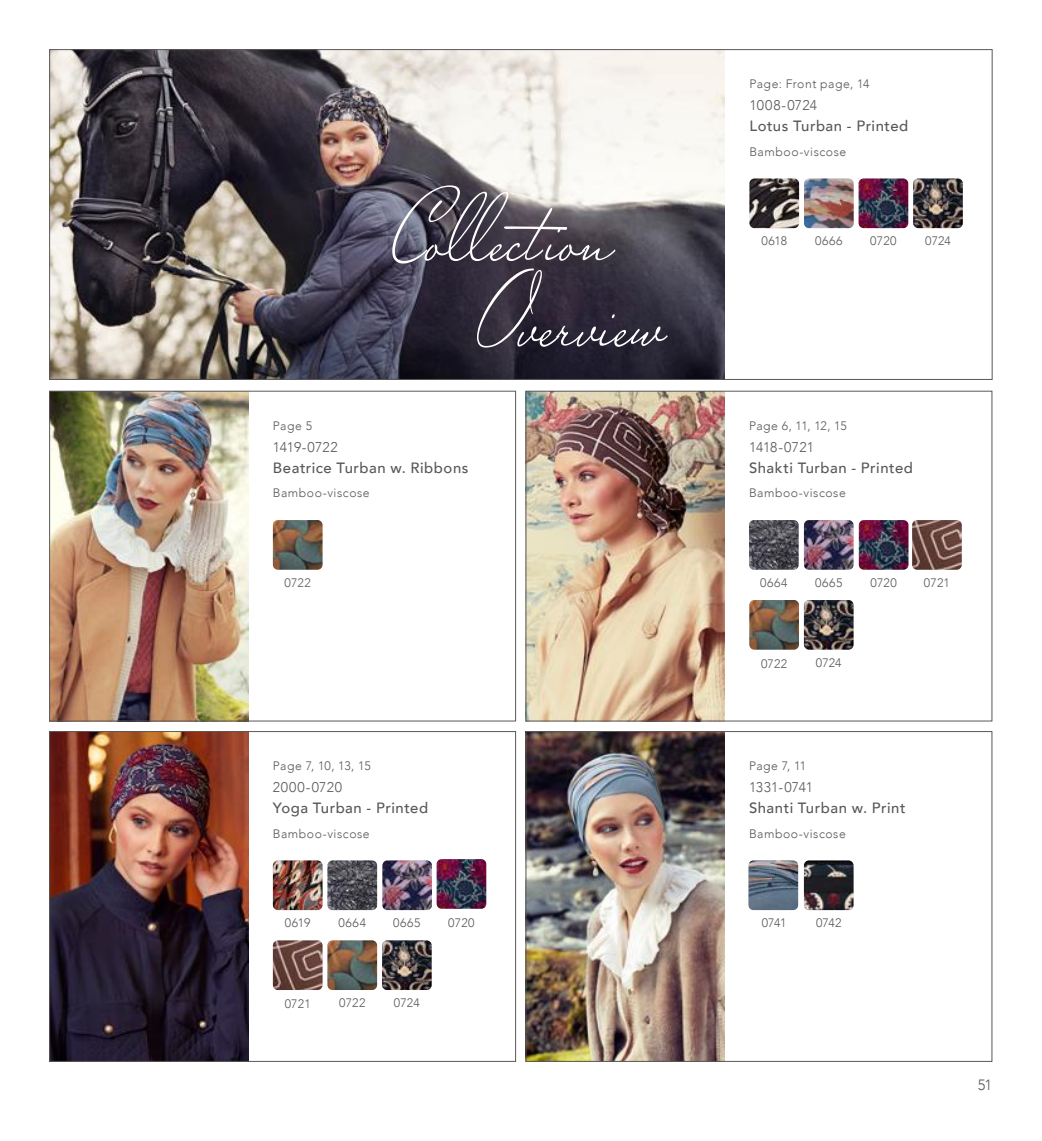
<style>
.page{position:relative;width:1042px;height:1141px;background:#fff}
.page>*{position:absolute;margin:0;border:0;box-sizing:border-box;transform-origin:0 0}
.t1{font:107.45px/85.8px "Mr Sheffield";letter-spacing:.005em;color:#fff;scale:.79 1}
.t2{font:500 14.88px "Avenir";letter-spacing:.035em;color:#5a5758}
.t3{font:300 14.88px "Avenir";color:#5a5758}
.t4{font:300 14px "Avenir";letter-spacing:.01em;color:#5a5758}
.t5{font:300 14px "Avenir";letter-spacing:.045em;color:#5a5758}
.t6{font:300 12.25px "Avenir";letter-spacing:.045em;color:#5a5758}
.t7{font:300 12.25px "Avenir";letter-spacing:.01em;color:#5a5758}
.t8{font:300 12.25px "Avenir";letter-spacing:.02em;color:#5a5758}
</style>
<div class="page">
<img style="left:528px;top:733px;width:196px;height:327px">
<img style="left:528px;top:393px;width:196px;height:326px">
<img style="left:51px;top:393px;width:197px;height:326px">
<img style="left:51px;top:733px;width:197px;height:327px">
<div style="left:526px;top:731px;width:466px;height:331px;border:1px solid #5a5758"></div>
<div style="left:526px;top:391px;width:466px;height:330px;border:1px solid #5a5758"></div>
<div style="left:49px;top:731px;width:467px;height:331px;border:1px solid #5a5758"></div>
<div style="left:49px;top:391px;width:467px;height:330px;border:1px solid #5a5758"></div>
<img style="left:273px;top:520px;width:49px;height:50px">
<img style="left:804px;top:179px;width:49px;height:49px">
<img style="left:749px;top:520px;width:49px;height:50px">
<img style="left:804px;top:520px;width:49px;height:50px">
<img style="left:804px;top:600px;width:49px;height:50px">
<img style="left:859px;top:520px;width:49px;height:50px">
<img style="left:912px;top:520px;width:50px;height:50px">
<img style="left:858px;top:179px;width:50px;height:49px">
<img style="left:913px;top:179px;width:50px;height:49px">
<img style="left:749px;top:600px;width:50px;height:50px">
<img style="left:749px;top:179px;width:50px;height:49px">
<img style="left:273px;top:940px;width:49px;height:50px">
<img style="left:437px;top:859px;width:49px;height:50px">
<img style="left:273px;top:860px;width:49px;height:50px">
<img style="left:327px;top:940px;width:50px;height:50px">
<img style="left:382px;top:940px;width:50px;height:50px">
<img style="left:748px;top:860px;width:50px;height:50px">
<img style="left:804px;top:860px;width:49px;height:50px">
<img style="left:51px;top:51px;width:673px;height:327px">
<img style="left:327px;top:860px;width:50px;height:50px">
<img style="left:382px;top:860px;width:50px;height:50px">
<p class="t6" style="left:749px;top:77px;width:122px">Page: Front page, 14</p>
<p class="t4" style="left:749px;top:97px;width:69px">1008-0724</p>
<p class="t2" style="left:749px;top:113px;width:160px">Lotus Turban - Printed</p>
<p class="t6" style="left:749px;top:144px;width:98px">Bamboo-viscose</p>
<h1 class="t1" style="left:478px;top:180px;width:242px;text-indent:-85px">Collection<br>Overview</h1>
<p class="t6" style="left:761px;top:234px;width:27px">0618</p>
<p class="t6" style="left:815px;top:234px;width:29px">0666</p>
<p class="t6" style="left:870px;top:234px;width:28px">0720</p>
<p class="t6" style="left:925px;top:234px;width:27px">0724</p>
<p class="t6" style="left:273px;top:418px;width:41px">Page 5</p>
<p class="t7" style="left:749px;top:418px;width:99px">Page 6, 11, 12, 15</p>
<p class="t4" style="left:273px;top:439px;width:66px">1419-0722</p>
<p class="t2" style="left:273px;top:455px;width:197px">Beatrice Turban w. Ribbons</p>
<p class="t4" style="left:749px;top:439px;width:67px">1418-0721</p>
<p class="t2" style="left:749px;top:455px;width:165px">Shakti Turban - Printed</p>
<p class="t6" style="left:273px;top:486px;width:98px">Bamboo-viscose</p>
<p class="t6" style="left:749px;top:486px;width:98px">Bamboo-viscose</p>
<p class="t6" style="left:284px;top:576px;width:28px">0722</p>
<p class="t6" style="left:760px;top:576px;width:29px">0664</p>
<p class="t6" style="left:815px;top:576px;width:29px">0665</p>
<p class="t6" style="left:870px;top:576px;width:28px">0720</p>
<p class="t6" style="left:924px;top:576px;width:27px">0721</p>
<p class="t6" style="left:761px;top:657px;width:28px">0722</p>
<p class="t6" style="left:816px;top:656px;width:27px">0724</p>
<p class="t8" style="left:273px;top:759px;width:99px">Page 7, 10, 13, 15</p>
<p class="t6" style="left:749px;top:759px;width:59px">Page 7, 11</p>
<p class="t5" style="left:273px;top:779px;width:71px">2000-0720</p>
<p class="t2" style="left:273px;top:795px;width:157px">Yoga Turban - Printed</p>
<p class="t4" style="left:749px;top:779px;width:66px">1331-0741</p>
<p class="t2" style="left:749px;top:795px;width:158px">Shanti Turban w. Print</p>
<p class="t6" style="left:273px;top:826px;width:98px">Bamboo-viscose</p>
<p class="t6" style="left:749px;top:826px;width:98px">Bamboo-viscose</p>
<p class="t6" style="left:285px;top:916px;width:27px">0619</p>
<p class="t6" style="left:338px;top:916px;width:29px">0664</p>
<p class="t6" style="left:393px;top:916px;width:29px">0665</p>
<p class="t6" style="left:448px;top:916px;width:28px">0720</p>
<p class="t6" style="left:761px;top:916px;width:26px">0741</p>
<p class="t6" style="left:816px;top:916px;width:27px">0742</p>
<p class="t6" style="left:285px;top:997px;width:27px">0721</p>
<p class="t6" style="left:339px;top:996px;width:28px">0722</p>
<p class="t6" style="left:394px;top:996px;width:27px">0724</p>
<p class="t3" style="left:977px;top:1076px;width:16px">51</p>
</div>
